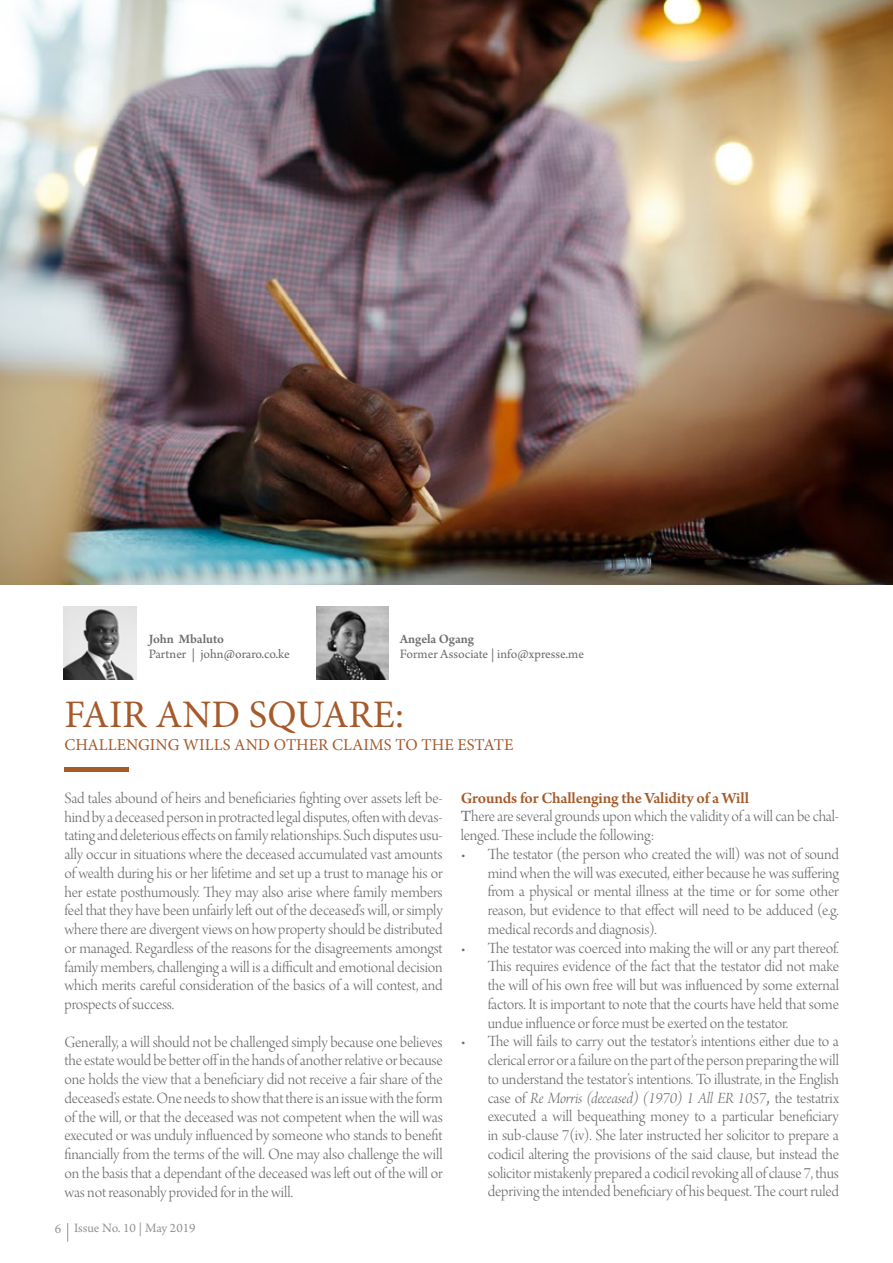
<style>
.page{position:relative;width:893px;height:1263px;background:#fff}
.page>*{position:absolute;margin:0;border:0;box-sizing:border-box;transform-origin:0 0}
.t1{font:39px "Minion Pro";color:#a65a2a}
.t2{font:16.5px/18.8px "Arno Pro Light Display";letter-spacing:-.01em;color:#6d6e71;text-align:justify}
.t3{font:16.5px "Arno Pro Light Italic Display";letter-spacing:-.01em;color:#6d6e71}
.t4{font:16.5px "Minion Pro";color:#a65a2a}
.t5{font:600 16.5px "Arno Pro";letter-spacing:-.01em;color:#a65a2a}
.t6{font:13.5px "Arno Pro";color:#6d6e71}
.t7{font:13.5px "Arno Pro";letter-spacing:-.005em;color:#696a6d}
.t8{font:600 13.5px "Arno Pro";letter-spacing:-.005em;color:#6d6e71}
.t9{font:13.5px "Arno Pro";letter-spacing:-.005em;color:#949699}
.s1{font-family:"Minion Pro";color:#939598}
.s2{font-family:"Arno Pro"}
.s3{font-family:"Arno Pro Light Display"}
</style>
<div class="page">
<svg style="left:67px;top:1223px;width:1px;height:19px"></svg>
<img style="left:0;top:0;width:893px;height:585px">
<hr style="left:64px;top:767px;width:65px;height:4px;background:#a65a2a">
<img style="left:64px;top:607px;width:72px;height:72px">
<img style="left:316px;top:607px;width:72px;height:72px">
<p class="t8" style="left:149px;top:631px;width:77px">John Mbaluto</p>
<p class="t7" style="left:149px;top:646px;width:143px">Partner | john@oraro.co.ke</p>
<p class="t8" style="left:400px;top:631px;width:76px">Angela Ogang</p>
<p class="t6" style="left:400px;top:646px;width:186px">Former Associate | info@xpresse.me</p>
<h1 class="t1" style="left:64px;top:688px;width:341px">FAIR AND SQUARE:</h1>
<p class="t4" style="left:64px;top:733px;width:450px">CHALLENGING WILLS AND OTHER CLAIMS TO THE ESTATE</p>
<p class="t2" style="left:64px;top:790px;width:380px">Sad tales abound of heirs and beneficiaries fighting over assets left be&shy;hind by a deceased person in protracted legal disputes, often with devas&shy;tating and deleterious effects on family relationships. Such disputes usu&shy;ally occur in situations where the deceased accumulated vast amounts of wealth during his or her lifetime and set up a trust to manage his or her estate posthumously. They may also arise where family members feel that they have been unfairly left out of the deceased’s will, or simply where there are divergent views on how property should be distributed or managed. Regardless of the reasons for the disagreements amongst family members, challenging a will is a difficult and emotional decision which merits careful consideration of the basics of a will contest, and prospects of success.</p>
<p class="t2" style="left:64px;top:1033px;width:380px">Generally, a will should not be challenged simply because one believes the estate would be better off in the hands of another relative or because one holds the view that a beneficiary did not receive a fair share of the deceased’s estate. One needs to show that there is an issue with the form of the will, or that the deceased was not competent when the will was executed or was unduly influenced by someone who stands to benefit financially from the terms of the will. One may also challenge the will on the basis that a dependant of the deceased was left out of the will or was not reasonably provided for in the will.</p>
<p class="t9" style="left:55px;top:1220px;width:142px"><span class="s1">6</span> Issue No. 10 | May 2019</p>
<p class="t5" style="left:461px;top:788px;width:290px">Grounds for Challenging the Validity of a Will</p>
<p class="t2" style="left:461px;top:808px;width:380px"><span class="s2">T</span>here are several grounds upon which the validity of a will can be chal&shy;lenged. These include the following:</p>
<p class="t2" style="left:488px;top:846px;width:353px;text-indent:-27px">• The testator (the person who created the will) was not of sound mind when the will was executed, either because he was suffering from a physical or mental illness at the time or for some other reason, but evidence to that effect will need to be adduced (e.g. medical records and diagnosis).</p>
<p class="t2" style="left:488px;top:939px;width:353px;text-indent:-27px">• The testator was coerced into making the will or any part thereof.<br>This requires evidence of the fact that the testator did not make the will of his own free will but was influenced by some external factors. It is important to note that the courts have held that some undue influence or force must be exerted on the testator.</p>
<p class="t2" style="left:488px;top:1033px;width:353px;text-indent:-27px">• The will fails to carry out the testator’s intentions either due to a clerical error or a failure on the part of the person preparing the will to understand the testator’s intentions. To illustrate, in the English</p>
<p class="t3" style="left:488px;top:1088px;width:353px"><span class="s3">case of</span> Re Morris (deceased) (1970) 1 All ER 1057<span class="s2">,</span> <span class="s3">the testatrix</span></p>
<p class="t2" style="left:488px;top:1108px;width:353px">executed a will bequeathing money to a particular beneficiary in sub-clause 7(iv). She later instructed her solicitor to prepare a codicil altering the provisions of the said clause, but instead the solicitor mistakenly prepared a codicil revoking all of clause 7, thus depriving the intended beneficiary of his bequest. The court ruled</p>
</div>
